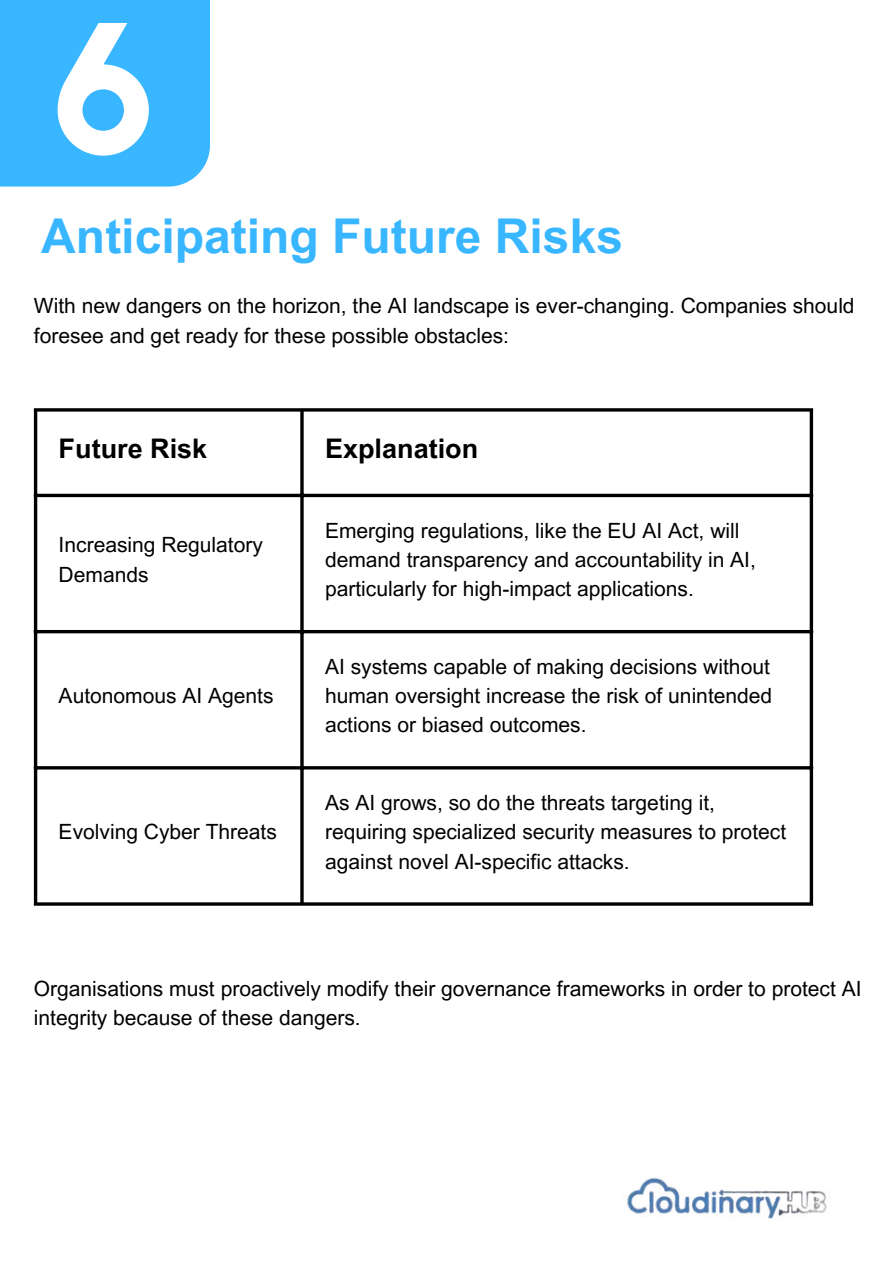
<style>
.page{position:relative;width:894px;height:1264px;background:#fff}
.page>*{position:absolute;margin:0;border:0;box-sizing:border-box;transform-origin:0 0}
.t1{font:700 48px "Arial MT Pro";color:#38b6ff}
.t2{font:700 27px "Arial MT Pro";color:#000}
.t3{font:21px/29.2px "Arial MT Pro";color:#000}
</style>
<div class="page">
<hr style="left:34px;top:411px;width:3px;height:491px;background:#000">
<hr style="left:300px;top:411px;width:3px;height:491px;background:#000">
<hr style="left:809px;top:411px;width:3px;height:491px;background:#000">
<hr style="left:34px;top:408px;width:778px;height:3px;background:#000">
<hr style="left:34px;top:494px;width:778px;height:3px;background:#000">
<hr style="left:34px;top:630px;width:778px;height:3px;background:#000">
<hr style="left:34px;top:766px;width:778px;height:3px;background:#000">
<hr style="left:34px;top:902px;width:778px;height:3px;background:#000">
<div style="left:0;top:0;width:210px;height:186px;background:#38b6ff"></div>
<svg style="left:58px;top:23px;width:91px;height:133px"></svg>
<img style="left:623px;top:1177px;width:207px;height:42px">
<h1 class="t1" style="left:41px;top:218px;width:583px">Anticipating Future Risks</h1>
<p class="t3" style="left:34px;top:294px;width:822px">With new dangers on the horizon, the AI landscape is ever-changing. Companies should foresee and get ready for these possible obstacles:</p>
<p class="t2" style="left:59px;top:438px;width:150px">Future Risk</p>
<p class="t2" style="left:325px;top:438px;width:155px">Explanation</p>
<p class="t3" style="left:59px;top:533px;width:206px">Increasing Regulatory<br>Demands</p>
<p class="t3" style="left:59px;top:683px;width:216px">Autonomous AI Agents</p>
<p class="t3" style="left:59px;top:820px;width:220px">Evolving Cyber Threats</p>
<p class="t3" style="left:325px;top:518px;width:432px">Emerging regulations, like the EU AI Act, will demand transparency and accountability in AI, particularly for high-impact applications.</p>
<p class="t3" style="left:325px;top:654px;width:448px;text-align:justify">AI systems capable of making decisions without human oversight increase the risk of unintended actions or biased outcomes.</p>
<p class="t3" style="left:325px;top:790px;width:462px">As AI grows, so do the threats targeting it, requiring specialized security measures to protect against novel AI-specific attacks.</p>
<p class="t3" style="left:34px;top:976px;width:829px">Organisations must proactively modify their governance frameworks in order to protect AI integrity because of these dangers.</p>
</div>
